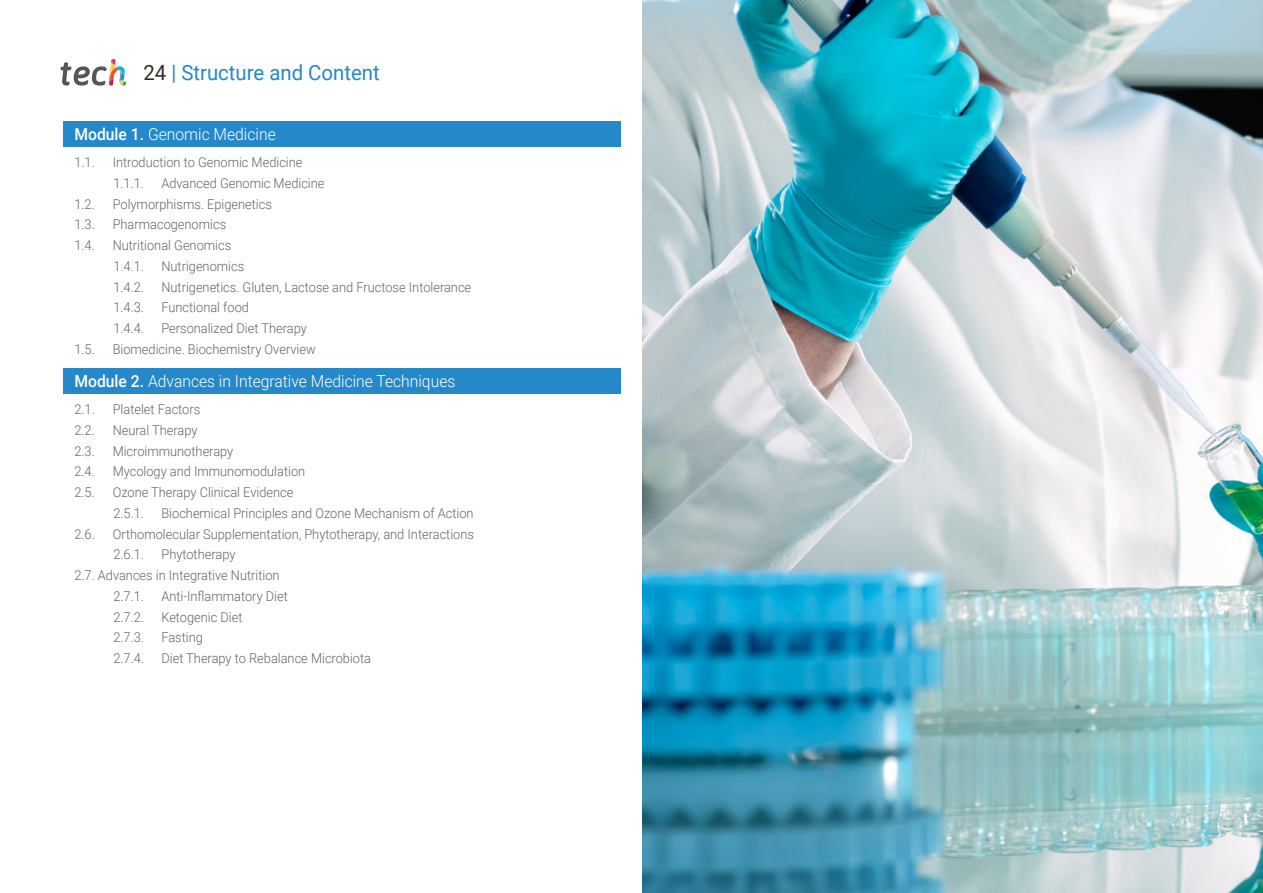
<style>
.page{position:relative;width:1263px;height:893px;background:#fff}
.page>*{position:absolute;margin:0;border:0;box-sizing:border-box;transform-origin:0 0}
.t1{font:21px "Roboto";color:#2488c9}
.t2{font:300 16.5px "Roboto";color:#fff;scale:.95 1}
.t3{font:300 13.5px/20.7px "Roboto";color:#61646a;scale:.95 1}
.s1{color:#312e20}
.s2{font-weight:500}
</style>
<div class="page">
<div style="left:63px;top:121px;width:558px;height:25px;background:#2488c9"></div>
<div style="left:63px;top:368px;width:558px;height:25px;background:#2488c9"></div>
<img style="left:642px;top:0;width:621px;height:893px">
<svg style="left:61px;top:59px;width:65px;height:27px"></svg>
<h1 class="t1" style="left:144px;top:57px;width:238px"><span class="s1">24</span> | Structure and Content</h1>
<p class="t2" style="left:74px;top:123px;width:213px"><span class="s2">Module 1.</span> Genomic Medicine</p>
<p class="t3" style="left:74px;top:151px;width:23px">1.1.</p>
<p class="t3" style="left:113px;top:151px;width:201px">Introduction to Genomic Medicine<br>1.1.1.</p>
<p class="t3" style="left:161px;top:172px;width:173px">Advanced Genomic Medicine</p>
<p class="t3" style="left:74px;top:193px;width:23px">1.2.</p>
<p class="t3" style="left:113px;top:193px;width:169px">Polymorphisms. Epigenetics</p>
<p class="t3" style="left:74px;top:214px;width:23px">1.3.</p>
<p class="t3" style="left:113px;top:214px;width:121px">Pharmacogenomics</p>
<p class="t3" style="left:74px;top:234px;width:23px">1.4.</p>
<p class="t3" style="left:113px;top:234px;width:126px">Nutritional Genomics<br>1.4.1.</p>
<p class="t3" style="left:161px;top:255px;width:89px">Nutrigenomics</p>
<p class="t3" style="left:113px;top:276px;width:34px">1.4.2.</p>
<p class="t3" style="left:161px;top:276px;width:328px">Nutrigenetics. Gluten, Lactose and Fructose Intolerance</p>
<p class="t3" style="left:113px;top:297px;width:34px">1.4.3.</p>
<p class="t3" style="left:161px;top:297px;width:94px">Functional food</p>
<p class="t3" style="left:113px;top:317px;width:34px">1.4.4.</p>
<p class="t3" style="left:161px;top:317px;width:155px">Personalized Diet Therapy</p>
<p class="t3" style="left:74px;top:338px;width:23px">1.5.</p>
<p class="t3" style="left:113px;top:338px;width:215px">Biomedicine. Biochemistry Overview</p>
<p class="t2" style="left:74px;top:370px;width:402px"><span class="s2">Module 2.</span> Advances in Integrative Medicine Techniques</p>
<p class="t3" style="left:74px;top:398px;width:23px">2.1.</p>
<p class="t3" style="left:113px;top:398px;width:94px">Platelet Factors</p>
<p class="t3" style="left:74px;top:419px;width:23px">2.2.</p>
<p class="t3" style="left:113px;top:419px;width:91px">Neural Therapy</p>
<p class="t3" style="left:74px;top:440px;width:23px">2.3.</p>
<p class="t3" style="left:113px;top:440px;width:129px">Microimmunotherapy</p>
<p class="t3" style="left:74px;top:461px;width:23px">2.4.</p>
<p class="t3" style="left:113px;top:461px;width:204px">Mycology and Immunomodulation</p>
<p class="t3" style="left:74px;top:481px;width:23px">2.5.</p>
<p class="t3" style="left:113px;top:481px;width:192px">Ozone Therapy Clinical Evidence<br>2.5.1.</p>
<p class="t3" style="left:161px;top:502px;width:330px">Biochemical Principles and Ozone Mechanism of Action</p>
<p class="t3" style="left:74px;top:523px;width:23px">2.6.</p>
<p class="t3" style="left:113px;top:523px;width:382px">Orthomolecular Supplementation, Phytotherapy, and Interactions<br>2.6.1.</p>
<p class="t3" style="left:161px;top:544px;width:79px">Phytotherapy</p>
<p class="t3" style="left:74px;top:564px;width:218px">2.7. Advances in Integrative Nutrition</p>
<p class="t3" style="left:113px;top:585px;width:34px">2.7.1.</p>
<p class="t3" style="left:161px;top:585px;width:135px">Anti-Inflammatory Diet</p>
<p class="t3" style="left:113px;top:606px;width:34px">2.7.2.</p>
<p class="t3" style="left:161px;top:606px;width:87px">Ketogenic Diet</p>
<p class="t3" style="left:113px;top:627px;width:34px">2.7.3.</p>
<p class="t3" style="left:161px;top:627px;width:45px">Fasting</p>
<p class="t3" style="left:113px;top:647px;width:34px">2.7.4.</p>
<p class="t3" style="left:161px;top:647px;width:222px">Diet Therapy to Rebalance Microbiota</p>
</div>
